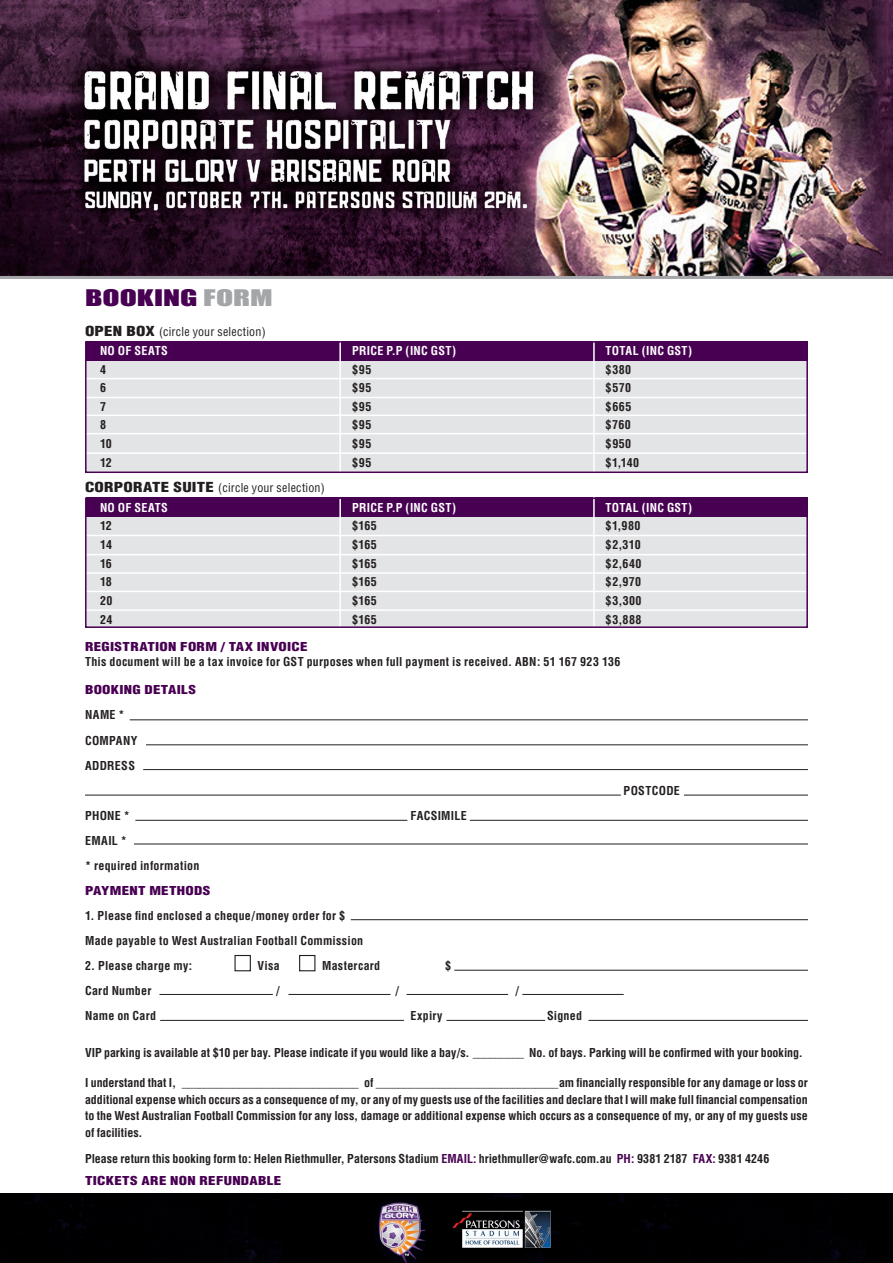
<style>
.page{position:relative;width:893px;height:1263px;background:#fff}
.page>*{position:absolute;margin:0;border:0;box-sizing:border-box;transform-origin:0 0}
.t1{font:21px "Impact";color:#480052;scale:1.5 1}
.t2{font:700 condensed 12px/25px "Helvetica";letter-spacing:.015em;color:#231f20}
.t3{font:700 condensed 12px "Helvetica";letter-spacing:-.005em;color:#231f20}
.t4{font:700 condensed 12px "Helvetica";letter-spacing:.025em;color:#fff}
.t5{font:condensed 12px "Helvetica";letter-spacing:.02em;color:#231f20}
.t6{font:900 condensed 12px "Helvetica";letter-spacing:.02em;color:#480052;scale:1.25 1}
.s1{color:#a3a5a8}
.s2{font-weight:900;font-size:13.5px}
.s3{color:#480052}
.s4{font-weight:900;color:#480052}
</style>
<div class="page">
<img style="left:0;top:0;width:893px;height:276px">
<div style="left:86px;top:360px;width:721px;height:112px;background:#e3e4e5"></div>
<div style="left:86px;top:516px;width:721px;height:111px;background:#e3e4e5"></div>
<div style="left:86px;top:497px;width:721px;height:20px;background:#480052"></div>
<div style="left:86px;top:341px;width:721px;height:19px;background:#480052"></div>
<hr style="left:85px;top:378px;width:723px;height:1px;background:#fff">
<hr style="left:85px;top:397px;width:723px;height:1px;background:#fff">
<hr style="left:85px;top:415px;width:723px;height:1px;background:#fff">
<hr style="left:85px;top:433px;width:723px;height:1px;background:#fff">
<hr style="left:339px;top:341px;width:2px;height:131px;background:#fff">
<hr style="left:593px;top:341px;width:2px;height:131px;background:#fff">
<hr style="left:85px;top:535px;width:723px;height:1px;background:#fff">
<hr style="left:85px;top:554px;width:723px;height:1px;background:#fff">
<hr style="left:85px;top:572px;width:723px;height:2px;background:#fff">
<hr style="left:85px;top:591px;width:723px;height:1px;background:#fff">
<hr style="left:339px;top:498px;width:2px;height:129px;background:#fff">
<hr style="left:593px;top:497px;width:2px;height:130px;background:#fff">
<hr style="left:130px;top:719px;width:678px;height:1px;background:#231f20">
<hr style="left:146px;top:744px;width:662px;height:1px;background:#231f20">
<hr style="left:143px;top:769px;width:665px;height:1px;background:#231f20">
<hr style="left:85px;top:795px;width:536px;height:1px;background:#231f20">
<hr style="left:684px;top:795px;width:124px;height:1px;background:#231f20">
<hr style="left:135px;top:820px;width:272px;height:1px;background:#231f20">
<hr style="left:470px;top:820px;width:338px;height:1px;background:#231f20">
<hr style="left:134px;top:844px;width:674px;height:1px;background:#231f20">
<hr style="left:351px;top:919px;width:457px;height:1px;background:#231f20">
<div style="left:234px;top:955px;width:17px;height:16px;background:#fff;border:1px solid #231f20"></div>
<div style="left:299px;top:955px;width:16px;height:16px;background:#fff;border:1px solid #231f20"></div>
<hr style="left:454px;top:970px;width:354px;height:1px;background:#231f20">
<hr style="left:159px;top:994px;width:114px;height:1px;background:#231f20">
<hr style="left:288px;top:994px;width:102px;height:1px;background:#231f20">
<hr style="left:406px;top:994px;width:102px;height:1px;background:#231f20">
<hr style="left:522px;top:994px;width:102px;height:1px;background:#231f20">
<hr style="left:160px;top:1020px;width:244px;height:1px;background:#231f20">
<hr style="left:588px;top:1020px;width:220px;height:1px;background:#231f20">
<hr style="left:446px;top:1020px;width:99px;height:1px;background:#231f20">
<hr style="left:85px;top:452px;width:723px;height:2px;background:#fff">
<div style="left:85px;top:341px;width:723px;height:132px;border:2px solid #480052"></div>
<hr style="left:85px;top:609px;width:723px;height:2px;background:#fff">
<div style="left:85px;top:497px;width:723px;height:131px;border:2px solid #480052"></div>
<hr style="left:0;top:276px;width:893px;height:3px;background:#a3a5a8">
<img style="left:309px;top:1193px;width:584px;height:70px">
<div style="left:0;top:1193px;width:309px;height:70px;background:#000002"></div>
<h1 class="t1" style="left:85px;top:285px;width:127px">BOOKING <span class="s1">FORM</span></h1>
<p class="t5" style="left:85px;top:324px;width:182px"><span class="s2">OPEN BOX</span> (circle your selection)</p>
<p class="t4" style="left:100px;top:343px;width:61px">No of SeAts</p>
<p class="t4" style="left:352px;top:343px;width:14px">Price</p>
<p class="t4" style="left:386px;top:343px;width:71px">p.p (INC gst)</p>
<p class="t4" style="left:606px;top:343px;width:88px">TotAl (INC gst)</p>
<p class="t2" style="left:100px;top:357px;width:7px">4</p>
<p class="t2" style="left:352px;top:357px;width:21px">$95</p>
<p class="t2" style="left:606px;top:357px;width:27px">$380</p>
<p class="t2" style="left:100px;top:375px;width:7px">6</p>
<p class="t2" style="left:352px;top:375px;width:21px">$95</p>
<p class="t2" style="left:606px;top:375px;width:27px">$570</p>
<p class="t2" style="left:100px;top:394px;width:7px">7</p>
<p class="t2" style="left:352px;top:394px;width:21px">$95</p>
<p class="t2" style="left:606px;top:394px;width:27px">$665</p>
<p class="t2" style="left:100px;top:412px;width:7px">8</p>
<p class="t2" style="left:352px;top:412px;width:21px">$95</p>
<p class="t2" style="left:606px;top:412px;width:27px">$760</p>
<p class="t2" style="left:100px;top:431px;width:13px">10</p>
<p class="t2" style="left:352px;top:431px;width:21px">$95</p>
<p class="t2" style="left:606px;top:431px;width:27px">$950</p>
<p class="t2" style="left:100px;top:450px;width:13px">12</p>
<p class="t2" style="left:352px;top:450px;width:21px">$95</p>
<p class="t2" style="left:606px;top:450px;width:35px">$1,140</p>
<p class="t5" style="left:85px;top:480px;width:241px"><span class="s2">CORPORATE SUITE</span> (circle your selection)</p>
<p class="t4" style="left:100px;top:500px;width:61px">No of SeAts</p>
<p class="t4" style="left:352px;top:500px;width:14px">Price</p>
<p class="t4" style="left:386px;top:500px;width:71px">p.p (INC gst)</p>
<p class="t4" style="left:606px;top:500px;width:88px">TotAl (INC gst)</p>
<p class="t2" style="left:100px;top:513px;width:13px">12</p>
<p class="t2" style="left:352px;top:513px;width:26px">$165</p>
<p class="t2" style="left:606px;top:513px;width:36px">$1,980</p>
<p class="t2" style="left:100px;top:532px;width:13px">14</p>
<p class="t2" style="left:352px;top:532px;width:26px">$165</p>
<p class="t2" style="left:606px;top:532px;width:37px">$2,310</p>
<p class="t2" style="left:100px;top:551px;width:13px">16</p>
<p class="t2" style="left:352px;top:551px;width:26px">$165</p>
<p class="t2" style="left:606px;top:551px;width:37px">$2,640</p>
<p class="t2" style="left:100px;top:569px;width:13px">18</p>
<p class="t2" style="left:352px;top:569px;width:26px">$165</p>
<p class="t2" style="left:606px;top:569px;width:37px">$2,970</p>
<p class="t2" style="left:100px;top:588px;width:14px">20</p>
<p class="t2" style="left:352px;top:588px;width:26px">$165</p>
<p class="t2" style="left:606px;top:588px;width:37px">$3,300</p>
<p class="t2" style="left:100px;top:607px;width:14px">24</p>
<p class="t2" style="left:352px;top:607px;width:26px">$165</p>
<p class="t2" style="left:606px;top:607px;width:37px">$3,888</p>
<p class="t6" style="left:85px;top:639px;width:180px">REGISTRATION FORM / TAX INVOICE</p>
<p class="t2" style="left:85px;top:649px;width:537px">This document will be a tax invoice for GST purposes when full payment is received. ABN: 51 167 923 136</p>
<p class="t6" style="left:85px;top:682px;width:90px">BOOKING DETAILS</p>
<p class="t2" style="left:85px;top:702px;width:54px">NAME *<br>COMPANY<br>ADDRESS</p>
<p class="t2" style="left:85px;top:803px;width:46px">PHONE *</p>
<p class="t2" style="left:411px;top:803px;width:58px">FACSIMILE</p>
<p class="t2" style="left:85px;top:828px;width:116px">EMAIL *<br>* required information</p>
<p class="t6" style="left:85px;top:883px;width:102px">PAYMENT METHODS</p>
<p class="t2" style="left:85px;top:903px;width:280px">1. Please find enclosed a cheque/money order for $<br>Made payable to West Australian Football Commission</p>
<p class="t2" style="left:85px;top:953px;width:109px">2. Please charge my:</p>
<p class="t2" style="left:258px;top:953px;width:24px">Visa</p>
<p class="t2" style="left:322px;top:953px;width:60px">Mastercard</p>
<p class="t2" style="left:445px;top:953px;width:7px">$</p>
<p class="t2" style="left:85px;top:978px;width:68px">Card Number</p>
<p class="t2" style="left:276px;top:978px;width:5px">/</p>
<p class="t2" style="left:396px;top:978px;width:5px">/</p>
<p class="t2" style="left:516px;top:978px;width:5px">/</p>
<p class="t2" style="left:85px;top:1003px;width:73px">Name on Card</p>
<p class="t2" style="left:411px;top:1003px;width:34px">Expiry</p>
<p class="t2" style="left:547px;top:1003px;width:37px">Signed</p>
<p class="t2" style="left:624px;top:778px;width:58px">POSTCODE</p>
<p class="t3" style="left:85px;top:1044px;width:719px">VIP parking is available at $10 per bay. Please indicate if you would like a bay/s. _________ No. of bays. Parking will be confirmed with your booking.</p>
<p class="t2" style="left:85px;top:1074px;width:724px;line-height:16.5px;text-align:justify">I understand that I, _______________________________ of ________________________________am financially responsible for any damage or loss or additional expense which occurs as a consequence of my, or any of my guests use of the facilities and declare that I will make full financial compensation to the West Australian Football Commission for any loss, damage or additional expense which occurs as a consequence of my, or any of my guests use of facilities.</p>
<p class="t2" style="left:85px;top:1147px;width:686px;line-height:21.9px">Please return this booking form to: Helen Riethmuller, Patersons Stadium <span class="s3">EMAIL:</span> hriethmuller@wafc.com.au <span class="s3">PH:</span> 9381 2187 <span class="s3">FAX:</span> 9381 4246<br><span class="s4">TICKETS ARE NON REFUNDABLE</span></p>
</div>
